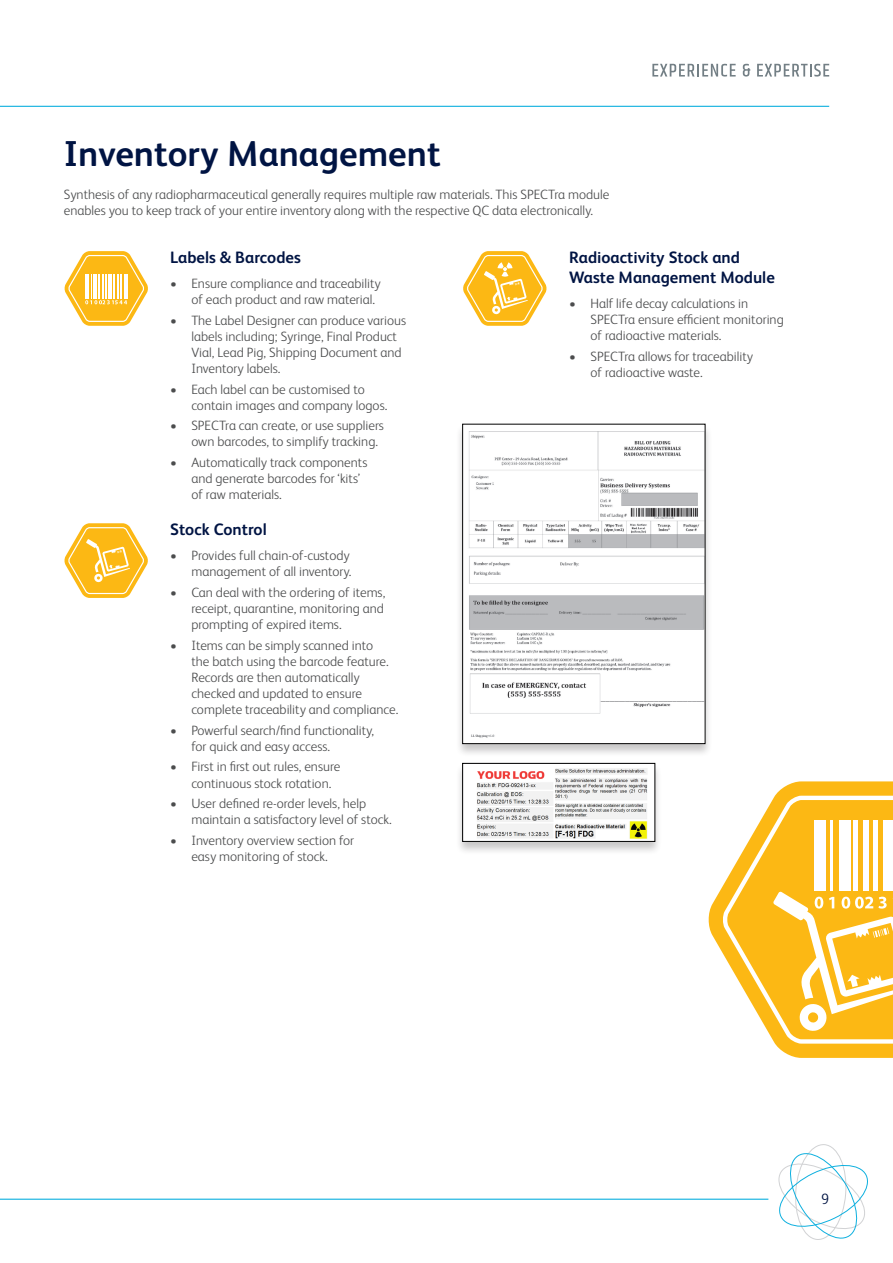
<style>
.page{position:relative;width:893px;height:1263px;background:#fff}
.page>*{position:absolute;margin:0;border:0;box-sizing:border-box;transform-origin:0 0}
.t1{font:700 36px "FS Albert Pro";color:#001443}
.t2{font:700 16.5px/19.8px "FS Albert Pro";color:#001443}
.t3{font:300 15px "FS Albert Pro";color:#001443}
.t4{font:300 13.5px/16.2px "FS Albert Pro";color:#4b4c4d}
</style>
<div class="page">
<svg style="left:652px;top:64px;width:84px;height:13px"></svg>
<svg style="left:743px;top:64px;width:7px;height:13px"></svg>
<svg style="left:757px;top:64px;width:72px;height:13px"></svg>
<hr style="left:0;top:106px;width:829px;height:1px;background:#0eb0df">
<hr style="left:0;top:1198px;width:768px;height:2px;background:#0eb0df">
<svg style="left:778px;top:1144px;width:90px;height:96px"></svg>
<svg style="left:708px;top:781px;width:185px;height:277px"></svg>
<svg style="left:719px;top:793px;width:174px;height:253px"></svg>
<svg style="left:64px;top:251px;width:84px;height:75px"></svg>
<svg style="left:64px;top:523px;width:84px;height:75px"></svg>
<div style="left:456px;top:423px;width:257px;height:334px;background:#231f20;opacity:.25"></div>
<img style="left:464px;top:426px;width:239px;height:316px">
<div style="left:462px;top:424px;width:243px;height:320px;border:1px solid #000"></div>
<div style="left:456px;top:763px;width:206px;height:92px;background:#231f20;opacity:.25"></div>
<img style="left:464px;top:765px;width:189px;height:75px">
<div style="left:462px;top:763px;width:193px;height:79px;border:1px solid #000"></div>
<svg style="left:463px;top:251px;width:84px;height:75px"></svg>
<p class="t1" style="left:64px;top:128px;width:378px">Inventory Management</p>
<p class="t4" style="left:64px;top:186px;width:547px">Synthesis of any radiopharmaceutical generally requires multiple raw materials. This SPECTra module enables you to keep track of your entire inventory along with the respective QC data electronically.</p>
<p class="t2" style="left:170px;top:247px;width:132px">Labels &amp; Barcodes</p>
<p class="t4" style="left:191px;top:274px;width:191px;text-indent:-21px">• Ensure compliance and traceability of each product and raw material.</p>
<p class="t4" style="left:191px;top:311px;width:216px;text-indent:-21px">• The Label Designer can produce various labels including; Syringe, Final Product Vial, Lead Pig, Shipping Document and Inventory labels.</p>
<p class="t4" style="left:191px;top:380px;width:198px;text-indent:-21px">• Each label can be customised to contain images and company logos.</p>
<p class="t4" style="left:191px;top:417px;width:194px;text-indent:-21px">• SPECTra can create, or use suppliers own barcodes, to simplify tracking.</p>
<p class="t4" style="left:191px;top:453px;width:178px;text-indent:-21px">• Automatically track components and generate barcodes for ‘kits’ of raw materials.</p>
<p class="t2" style="left:170px;top:519px;width:98px">Stock Control</p>
<p class="t4" style="left:170px;top:546px;width:183px;text-align:right">• Provides full chain-of-custody management of all inventory.</p>
<p class="t4" style="left:191px;top:583px;width:195px;text-align:justify;text-indent:-21px">• Can deal with the ordering of items, receipt, quarantine, monitoring and prompting of expired items.</p>
<p class="t4" style="left:191px;top:636px;width:209px;text-indent:-21px">• Items can be simply scanned into<br>the batch using the barcode feature.<br>Records are then automatically checked and updated to ensure complete traceability and compliance.</p>
<p class="t4" style="left:191px;top:721px;width:184px;text-indent:-21px">• Powerful search/find functionality, for quick and easy access.</p>
<p class="t4" style="left:191px;top:758px;width:150px;text-indent:-21px">• First in first out rules, ensure continuous stock rotation.</p>
<p class="t4" style="left:191px;top:794px;width:202px;text-indent:-21px">• User defined re-order levels, help maintain a satisfactory level of stock.</p>
<p class="t4" style="left:170px;top:831px;width:186px;text-align:center">• Inventory overview section for easy monitoring of stock.</p>
<p class="t2" style="left:569px;top:247px;width:207px">Radioactivity Stock and<br>Waste Management Module</p>
<p class="t4" style="left:590px;top:294px;width:195px;text-indent:-21px">• Half life decay calculations in<br>SPECTra ensure efficient monitoring of radioactive materials.</p>
<p class="t4" style="left:590px;top:347px;width:164px;text-indent:-21px">• SPECTra allows for traceability of radioactive waste.</p>
<p class="t3" style="left:821px;top:1188px;width:10px">9</p>
</div>
